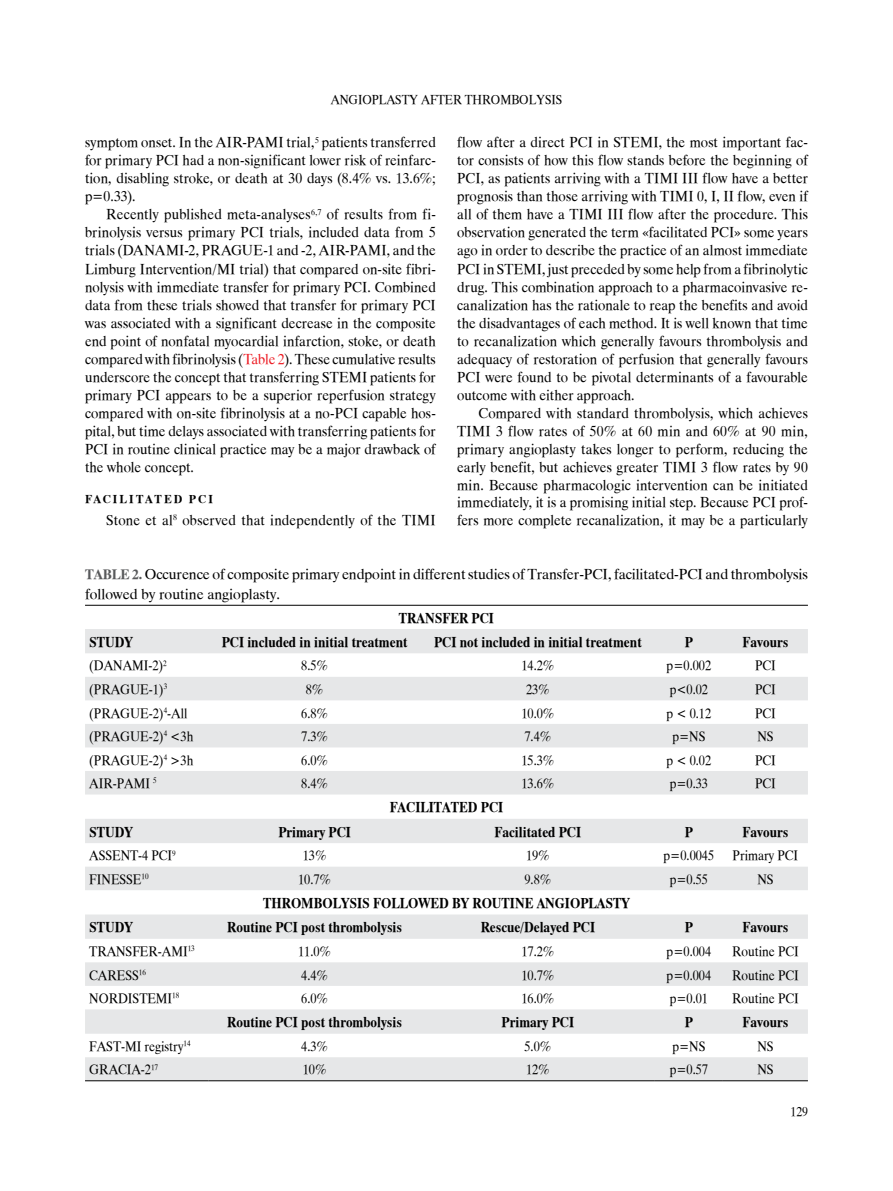
<style>
.page{position:relative;width:893px;height:1191px;background:#fff}
.page>*{position:absolute;margin:0;border:0;box-sizing:border-box;transform-origin:0 0}
.t1{font:15px/18px "UB Times";letter-spacing:-.005em;color:#000;text-align:justify;scale:.95 1}
.t2{font:15px "UB Times Bold";color:#000;scale:.9 1}
.t3{font:15px/19.5px "UB Times";letter-spacing:-.005em;color:#000}
.t4{font:14.25px "UB Times";color:#000;scale:.9 1}
.t5{font:13.5px "UB Times";color:#000;scale:.9 1}
.t6{font:12px "UB Times Bold";letter-spacing:.175em;color:#000}
.s1{color:#ed1c24}
.s2{font-family:"UB Times Bold";font-size:14.25px;color:#58595b}
</style>
<div class="page">
<hr style="left:85px;top:605px;width:723px;height:1px;background:#000">
<svg style="left:85px;top:629px;width:723px;height:451px;fill:#e6e7e8"></svg>
<hr style="left:85px;top:1080px;width:123px;height:1px;background:#000">
<hr style="left:208px;top:1080px;width:213px;height:1px;background:#000">
<hr style="left:421px;top:1080px;width:234px;height:1px;background:#000">
<hr style="left:655px;top:1080px;width:68px;height:1px;background:#000">
<hr style="left:723px;top:1080px;width:85px;height:1px;background:#000">
<p class="t5" style="left:331px;top:92px;width:20px">Angioplast</p>
<p class="t5" style="left:409px;top:92px;width:33px">y After</p>
<p class="t5" style="left:465px;top:92px;width:20px">Thrombol</p>
<p class="t5" style="left:536px;top:92px;width:17px">ysis</p>
<p class="t1" style="left:85px;top:134px;width:371px">symptom onset. In the AIR-PAMI trial,<sup>5</sup> patients transferred for primary PCI had a non-significant lower risk of reinfarc&shy;tion, disabling stroke, or death at 30 days (8.4% vs. 13.6%; p=0.33).</p>
<p class="t1" style="left:85px;top:206px;width:371px;text-indent:21px">Recently published meta-analyses<sup>6,7</sup> of results from fi&shy;brinolysis versus primary PCI trials, included data from 5 trials (DANAMI-2, PRAGUE-1 and -2, AIR-PAMI, and the Limburg Intervention/MI trial) that compared on-site fibri&shy;nolysis with immediate transfer for primary PCI. Combined data from these trials showed that transfer for primary PCI was associated with a significant decrease in the composite end point of nonfatal myocardial infarction, stoke, or death compared with fibrinolysis (<span class="s1">Table 2</span>). These cumulative results underscore the concept that transferring STEMI patients for primary PCI appears to be a superior reperfusion strategy compared with on-site fibrinolysis at a no-PCI capable hos&shy;pital, but time delays associated with transferring patients for PCI in routine clinical practice may be a major drawback of the whole concept.</p>
<p class="t6" style="left:85px;top:492px;width:10px">Fac</p>
<p class="t6" style="left:113px;top:492px;width:33px">il itat</p>
<p class="t6" style="left:164px;top:492px;width:50px">ed PCI</p>
<p class="t1" style="left:106px;top:512px;width:348px">Stone et al<sup>8</sup> observed that independently of the TIMI</p>
<p class="t1" style="left:457px;top:134px;width:371px">flow after a direct PCI in STEMI, the most important fac&shy;tor consists of how this flow stands before the beginning of PCI, as patients arriving with a TIMI III flow have a better prognosis than those arriving with TIMI 0, I, II flow, even if all of them have a TIMI III flow after the procedure. This observation generated the term «facilitated PCI» some years ago in order to describe the practice of an almost immediate PCI in STEMI, just preceded by some help from a fibrinolytic drug. This combination approach to a pharmacoinvasive re&shy;canalization has the rationale to reap the benefits and avoid the disadvantages of each method. It is well known that time to recanalization which generally favours thrombolysis and adequacy of restoration of perfusion that generally favours PCI were found to be pivotal determinants of a favourable outcome with either approach.</p>
<p class="t1" style="left:457px;top:404px;width:371px;text-indent:21px">Compared with standard thrombolysis, which achieves TIMI 3 flow rates of 50% at 60 min and 60% at 90 min, primary angioplasty takes longer to perform, reducing the early benefit, but achieves greater TIMI 3 flow rates by 90 min. Because pharmacologic intervention can be initiated immediately, it is a promising initial step. Because PCI prof&shy;fers more complete recanalization, it may be a particularly</p>
<p class="t3" style="left:85px;top:565px;width:724px"><span class="s2">TABLE 2.</span> Occurence of composite primary endpoint in different studies of Transfer-PCI, facilitated-PCI and thrombolysis followed by routine angioplasty.</p>
<p class="t2" style="left:399px;top:609px;width:107px">TRANSFER PCI</p>
<p class="t2" style="left:89px;top:634px;width:40px">STUDY</p>
<p class="t2" style="left:222px;top:634px;width:208px">PCI included in initial treatment</p>
<p class="t2" style="left:434px;top:634px;width:232px">PCI not included in initial treatment</p>
<p class="t2" style="left:685px;top:634px;width:11px">P</p>
<p class="t2" style="left:742px;top:634px;width:53px">Favours</p>
<p class="t4" style="left:89px;top:658px;width:88px">(DANAMI-2)<sup>2</sup></p>
<p class="t4" style="left:301px;top:658px;width:31px">8.5%</p>
<p class="t4" style="left:521px;top:658px;width:38px">14.2%</p>
<p class="t4" style="left:667px;top:658px;width:51px">p=0.002</p>
<p class="t4" style="left:755px;top:658px;width:25px">PCI</p>
<p class="t4" style="left:89px;top:682px;width:88px">(PRAGUE-1)<sup>3</sup></p>
<p class="t4" style="left:306px;top:682px;width:21px">8%</p>
<p class="t4" style="left:526px;top:682px;width:28px">23%</p>
<p class="t4" style="left:670px;top:682px;width:44px">p&lt;0.02</p>
<p class="t4" style="left:755px;top:682px;width:25px">PCI</p>
<p class="t4" style="left:89px;top:705px;width:111px">(PRAGUE-2)<sup>4</sup>-All</p>
<p class="t4" style="left:301px;top:705px;width:31px">6.8%</p>
<p class="t4" style="left:521px;top:705px;width:38px">10.0%</p>
<p class="t4" style="left:667px;top:705px;width:51px">p &lt; 0.12</p>
<p class="t4" style="left:755px;top:705px;width:25px">PCI</p>
<p class="t4" style="left:89px;top:729px;width:117px">(PRAGUE-2)<sup>4</sup> &lt;3h</p>
<p class="t4" style="left:301px;top:729px;width:31px">7.3%</p>
<p class="t4" style="left:524px;top:729px;width:31px">7.4%</p>
<p class="t4" style="left:672px;top:729px;width:38px">p=NS</p>
<p class="t4" style="left:757px;top:729px;width:19px">NS</p>
<p class="t4" style="left:89px;top:752px;width:117px">(PRAGUE-2)<sup>4</sup> &gt;3h</p>
<p class="t4" style="left:301px;top:752px;width:31px">6.0%</p>
<p class="t4" style="left:521px;top:752px;width:38px">15.3%</p>
<p class="t4" style="left:667px;top:752px;width:51px">p &lt; 0.02</p>
<p class="t4" style="left:755px;top:752px;width:25px">PCI</p>
<p class="t4" style="left:89px;top:776px;width:76px">AIR-PAMI <sup>5</sup></p>
<p class="t4" style="left:301px;top:776px;width:31px">8.4%</p>
<p class="t4" style="left:521px;top:776px;width:38px">13.6%</p>
<p class="t4" style="left:670px;top:776px;width:44px">p=0.33</p>
<p class="t4" style="left:755px;top:776px;width:25px">PCI</p>
<p class="t2" style="left:390px;top:799px;width:127px">FACILITATED PCI</p>
<p class="t2" style="left:89px;top:823px;width:40px">STUDY</p>
<p class="t2" style="left:278px;top:823px;width:82px">Primary PCI</p>
<p class="t2" style="left:495px;top:823px;width:97px">Facilitated PCI</p>
<p class="t2" style="left:685px;top:823px;width:11px">P</p>
<p class="t2" style="left:742px;top:823px;width:53px">Favours</p>
<p class="t4" style="left:89px;top:848px;width:98px">ASSENT-4 PCI<sup>9</sup></p>
<p class="t4" style="left:303px;top:848px;width:28px">13%</p>
<p class="t4" style="left:526px;top:848px;width:28px">19%</p>
<p class="t4" style="left:663px;top:848px;width:58px">p=0.0045</p>
<p class="t4" style="left:733px;top:848px;width:74px">Primary PCI</p>
<p class="t4" style="left:89px;top:871px;width:67px">FINESSE<sup>10</sup></p>
<p class="t4" style="left:298px;top:871px;width:38px">10.7%</p>
<p class="t4" style="left:524px;top:871px;width:31px">9.8%</p>
<p class="t4" style="left:670px;top:871px;width:44px">p=0.55</p>
<p class="t4" style="left:757px;top:871px;width:19px">NS</p>
<p class="t2" style="left:263px;top:895px;width:174px">THROMBOLYSIS FOLLOWED</p>
<p class="t2" style="left:452px;top:895px;width:199px">BY ROUTINE ANGIOPLASTY</p>
<p class="t2" style="left:89px;top:919px;width:40px">STUDY</p>
<p class="t2" style="left:227px;top:919px;width:196px">Routine PCI post thrombolysis</p>
<p class="t2" style="left:481px;top:919px;width:128px">Rescue/Delayed PCI</p>
<p class="t2" style="left:685px;top:919px;width:11px">P</p>
<p class="t2" style="left:742px;top:919px;width:53px">Favours</p>
<p class="t4" style="left:89px;top:944px;width:119px">TRANSFER-AMI<sup>13</sup></p>
<p class="t4" style="left:298px;top:944px;width:38px">11.0%</p>
<p class="t4" style="left:521px;top:944px;width:38px">17.2%</p>
<p class="t4" style="left:667px;top:944px;width:51px">p=0.004</p>
<p class="t4" style="left:732px;top:944px;width:76px">Routine PCI</p>
<p class="t4" style="left:89px;top:967px;width:64px">CARESS<sup>16</sup></p>
<p class="t4" style="left:301px;top:967px;width:31px">4.4%</p>
<p class="t4" style="left:521px;top:967px;width:38px">10.7%</p>
<p class="t4" style="left:667px;top:967px;width:51px">p=0.004</p>
<p class="t4" style="left:732px;top:967px;width:76px">Routine PCI</p>
<p class="t4" style="left:89px;top:991px;width:102px">NORDISTEMI<sup>18</sup></p>
<p class="t4" style="left:301px;top:991px;width:31px">6.0%</p>
<p class="t4" style="left:521px;top:991px;width:38px">16.0%</p>
<p class="t4" style="left:670px;top:991px;width:44px">p=0.01</p>
<p class="t4" style="left:732px;top:991px;width:76px">Routine PCI</p>
<p class="t2" style="left:227px;top:1014px;width:196px">Routine PCI post thrombolysis</p>
<p class="t2" style="left:502px;top:1014px;width:82px">Primary PCI</p>
<p class="t2" style="left:685px;top:1014px;width:11px">P</p>
<p class="t2" style="left:742px;top:1014px;width:53px">Favours</p>
<p class="t4" style="left:89px;top:1038px;width:114px">FAST-MI registry<sup>14</sup></p>
<p class="t4" style="left:301px;top:1038px;width:31px">4.3%</p>
<p class="t4" style="left:524px;top:1038px;width:31px">5.0%</p>
<p class="t4" style="left:672px;top:1038px;width:38px">p=NS</p>
<p class="t4" style="left:757px;top:1038px;width:19px">NS</p>
<p class="t4" style="left:89px;top:1062px;width:78px">GRACIA-2<sup>17</sup></p>
<p class="t4" style="left:303px;top:1062px;width:28px">10%</p>
<p class="t4" style="left:526px;top:1062px;width:28px">12%</p>
<p class="t4" style="left:670px;top:1062px;width:44px">p=0.57</p>
<p class="t4" style="left:757px;top:1062px;width:19px">NS</p>
<p class="t5" style="left:790px;top:1104px;width:21px">129</p>
</div>
